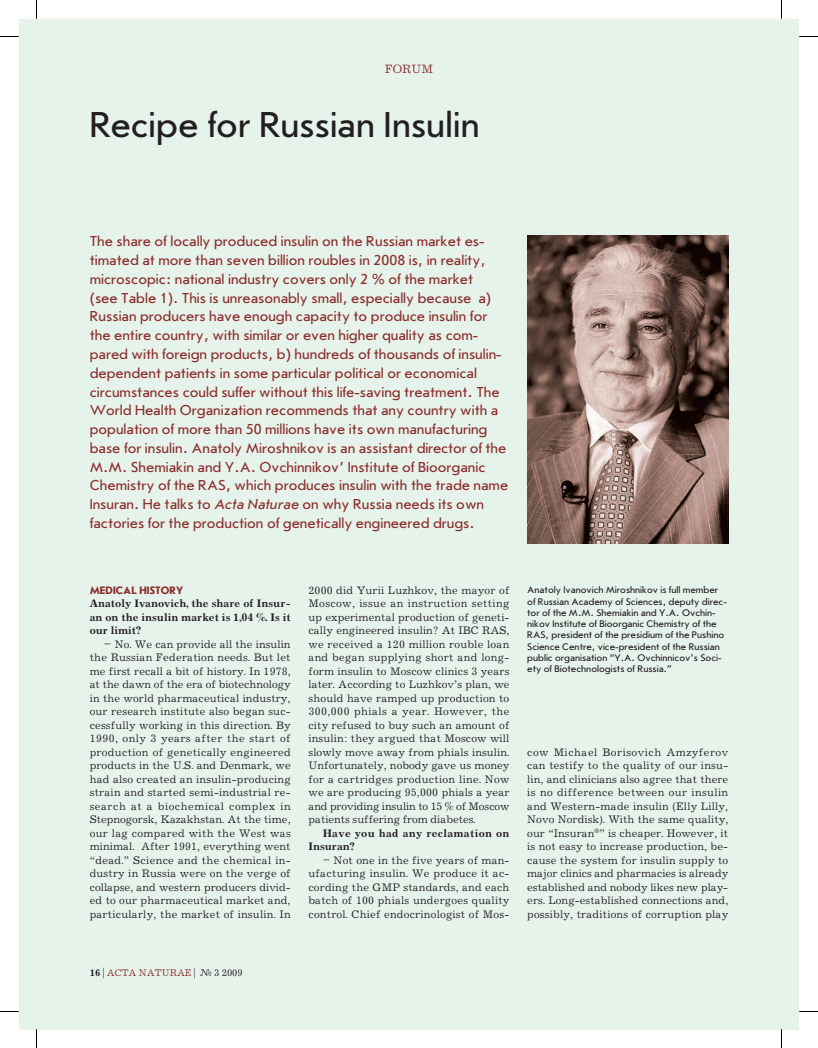
<style>
.page{position:relative;width:818px;height:1048px;background:#fff}
.page>*{position:absolute;margin:0;border:0;box-sizing:border-box;transform-origin:0 0}
.t1{font:37.5px "Journal Sans C";color:#231f20}
.t2{font:15px/18.8px "Journal Sans C";color:#8c2f2f}
.t3{font:12.5px "Journal C";color:#8c2f2f}
.t4{font:11.25px/13.5px "Journal C";letter-spacing:.015em;color:#231f20;text-align:justify}
.t5{font:700 11.25px/13.5px "Journal C";color:#231f20;text-align:justify}
.t6{font:700 11.25px/13.5px "Journal C";letter-spacing:.025em;color:#231f20}
.t7{font:700 11.25px "Journal Sans C";color:#8c2f2f}
.t8{font:10px/11.2px "Journal Sans C";color:#231f20}
.t9{font:10px "Journal C";color:#8c2f2f}
.s1{font-style:italic}
.s2{font-weight:700;color:#231f20}
.s3{color:#231f20}
</style>
<div class="page">
<div style="left:19px;top:19px;width:762px;height:1010px;background:#e6f3ea"></div>
<div style="left:781px;top:19px;width:17px;height:1010px;background:#e6f3ea"></div>
<img style="left:527px;top:235px;width:200px;height:308px">
<svg style="left:0;top:36px;width:19px;height:1px"></svg>
<svg style="left:798px;top:36px;width:19px;height:1px"></svg>
<svg style="left:0;top:1011px;width:19px;height:1px"></svg>
<svg style="left:798px;top:1010px;width:19px;height:2px"></svg>
<svg style="left:36px;top:0;width:1px;height:19px"></svg>
<svg style="left:36px;top:1029px;width:1px;height:18px"></svg>
<p class="t3" style="left:385px;top:62px;width:49px">FORUM</p>
<h1 class="t1" style="left:90px;top:105px;width:391px">Recipe for Russian Insulin</h1>
<p class="t2" style="left:90px;top:232px;width:420px">The share of locally produced insulin on the Russian market es&shy;timated at more than seven billion roubles in 2008 is, in reality, microscopic: national industry covers only 2 % of the market<br>(see Table 1). This is unreasonably small, especially because а)<br>Russian producers have enough capacity to produce insulin for the entire country, with similar or even higher quality as com&shy;pared with foreign products, b) hundreds of thousands of insulin&shy;dependent patients in some particular political or economical circumstances could suffer without this life-saving treatment. The World Health Organization recommends that any country with a population of more than 50 millions have its own manufacturing base for insulin. Anatoly Miroshnikov is an assistant director of the M.M. Shemiakin and Y.A. Ovchinnikov’ Institute of Bioorganic Chemistry of the RAS, which produces insulin with the trade name Insuran. He talks to <span class="s1">Acta Naturae</span> on why Russia needs its own factories for the production of genetically engineered drugs.</p>
<p class="t7" style="left:90px;top:584px;width:18px">MEDICAL</p>
<p class="t7" style="left:139px;top:584px;width:7px">HISTOR</p>
<p class="t7" style="left:176px;top:584px;width:9px">Y</p>
<p class="t5" style="left:90px;top:597px;width:202px">Anatoly Ivanovich, the share of Insur&shy;an on the insulin market is 1,04 %. Is it our limit?</p>
<p class="t4" style="left:90px;top:637px;width:202px;text-indent:14px">– No. We can provide all the insulin the Russian Federation needs. But let me first recall a bit of history. In 1978, at the dawn of the era of biotechnology in the world pharmaceutical industry, our research institute also began suc&shy;cessfully working in this direction. By 1990, only 3 years after the start of production of genetically engineered products in the U.S. and Denmark, we had also created an insulin-producing strain and started semi-industrial re&shy;search at a biochemical complex in Stepnogorsk, Kazakhstan. At the time, our lag compared with the West was minimal. After 1991, everything went “dead.” Science and the chemical in&shy;dustry in Russia were on the verge of collapse, and western producers divid&shy;ed to our pharmaceutical market and, particularly, the market of insulin. In</p>
<p class="t4" style="left:308px;top:583px;width:202px">2000 did Yurii Luzhkov, the mayor of Moscow, issue an instruction setting up experimental production of geneti&shy;cally engineered insulin? At IBC RAS, we received a 120 million rouble loan and began supplying short and long&shy;form insulin to Moscow clinics 3 years later. According to Luzhkov’s plan, we should have ramped up production to 300,000 phials a year. However, the city refused to buy such an amount of insulin: they argued that Moscow will slowly move away from phials insulin.<br>Unfortunately, nobody gave us money for a cartridges production line. Now we are producing 95,000 phials a year and providing insulin to 15 % of Moscow patients suffering from diabetes.</p>
<p class="t6" style="left:308px;top:826px;width:202px;text-indent:14px">Have you had any reclamation on<br>Insuran?</p>
<p class="t4" style="left:308px;top:853px;width:202px;text-indent:14px">– Not one in the five years of man&shy;ufacturing insulin. We produce it ac&shy;cording the GMP standards, and each batch of 100 phials undergoes quality control. Chief endocrinologist of Mos-</p>
<p class="t8" style="left:527px;top:584px;width:201px">Anatoly Ivanovich Miroshnikov is full member of Russian Academy of Sciences, deputy direc&shy;tor of the M.M. Shemiakin and Y.A. Ovchin&shy;nikov Institute of Bioorganic Chemistry of the RAS, president of the presidium of the Pushino Science Centre, vice-president of the Russian public organisation “Y.A. Ovchinnicov’s Soci&shy;ety of Biotechnologists of Russia.”</p>
<p class="t4" style="left:527px;top:745px;width:202px">cow Michael Borisovich Amzyferov can testify to the quality of our insu&shy;lin, and clinicians also agree that there is no difference between our insulin and Western-made insulin (Elly Lilly, Novо Nordisk). With the same quality, our “Insuran<sup>®</sup>” is cheaper. However, it is not easy to increase production, be&shy;cause the system for insulin supply to major clinics and pharmacies is already established and nobody likes new play&shy;ers. Long-established connections and, possibly, traditions of corruption play</p>
<p class="t9" style="left:90px;top:967px;width:154px"><span class="s2">16</span> <span class="s3">|</span> Acta naturae <span class="s3">| № 3 2009</span></p>
</div>
